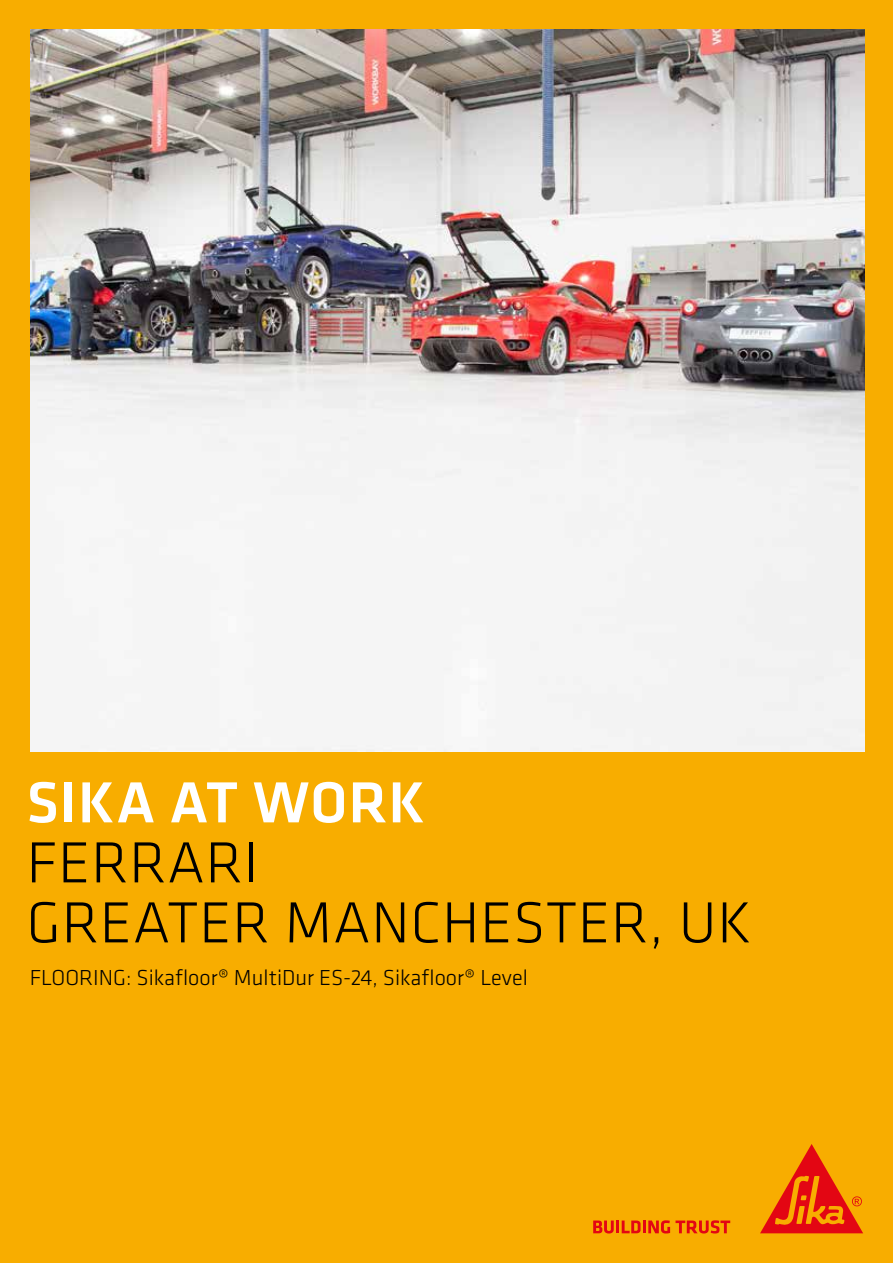
<style>
.page{position:relative;width:893px;height:1263px;background:#f8ad00}
.page>*{position:absolute;margin:0;border:0;box-sizing:border-box;transform-origin:0 0}
.t1{font:300 60px/60px "Klavika";letter-spacing:.015em;color:#000}
.t2{font:500 60px "Klavika";letter-spacing:.015em;color:#fff}
.t3{font:300 22.5px "Klavika";color:#000}
</style>
<div class="page">
<svg style="left:593px;top:1220px;width:137px;height:13px"></svg>
<svg style="left:760px;top:1144px;width:103px;height:89px"></svg>
<img style="left:31px;top:30px;width:833px;height:722px">
<h1 class="t2" style="left:27px;top:762px;width:400px">SIKA AT WORK</h1>
<h1 class="t1" style="left:27px;top:832px;width:726px">FERRARI<br>GREATER MANCHESTER, UK</h1>
<p class="t3" style="left:30px;top:964px;width:500px">FLOORING: Sikafloor® MultiDur ES-24, Sikafloor® Level</p>
</div>
